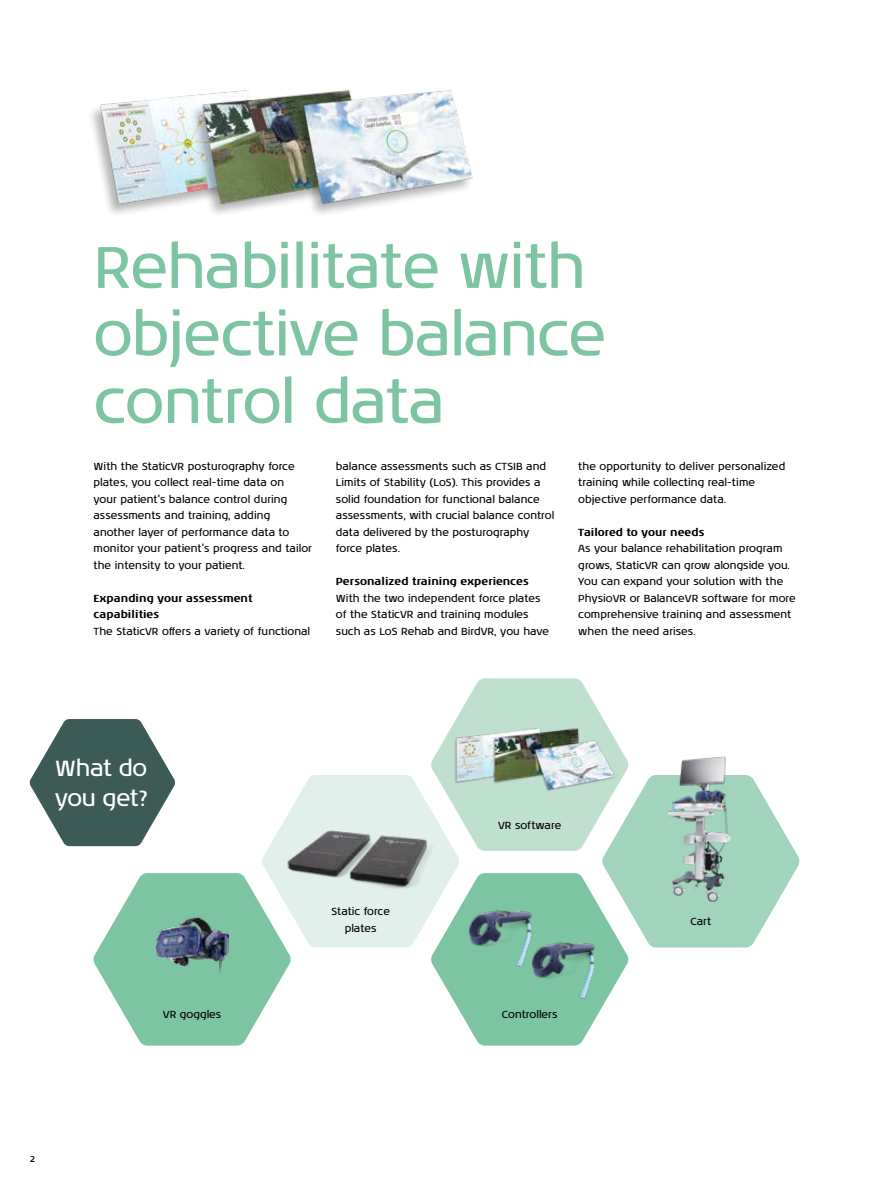
<style>
.page{position:relative;width:893px;height:1188px;background:#fff}
.page>*{position:absolute;margin:0;border:0;box-sizing:border-box;transform-origin:0 0}
.t1{font:60px/67.5px "Noa LT Pro";letter-spacing:-.02em;color:#7dc4a3}
.t2{font:22.5px/30px "Noa LT Pro";letter-spacing:-.02em;color:#fff}
.t3{font:10.5px/16.5px "Noa LT Pro";color:#000}
.t4{font:700 10.5px/16.5px "Noa LT Pro";letter-spacing:.005em;color:#000}
</style>
<div class="page">
<div style="left:87px;top:90px;width:183px;height:128px;background:#000;opacity:.3"></div>
<img style="left:93px;top:90px;width:96px;height:119px">
<div style="left:189px;top:90px;width:183px;height:128px;background:#000;opacity:.3"></div>
<img style="left:195px;top:90px;width:96px;height:119px">
<div style="left:291px;top:90px;width:183px;height:128px;background:#000;opacity:.3"></div>
<img style="left:297px;top:90px;width:177px;height:119px">
<svg style="left:30px;top:678px;width:770px;height:368px"></svg>
<img style="left:495px;top:913px;width:137px;height:92px">
<img style="left:432px;top:882px;width:138px;height:92px">
<img style="left:155px;top:908px;width:74px;height:67px">
<img style="left:395px;top:720px;width:221px;height:81px">
<img style="left:267px;top:799px;width:188px;height:126px">
<img style="left:668px;top:754px;width:66px;height:149px">
<h1 class="t1" style="left:94px;top:232px;width:514px">Rehabilitate with objective balance control data</h1>
<p class="t3" style="left:94px;top:457px;width:220px">With the StaticVR posturography force plates, you collect real-time data on<br>your patient's balance control during assessments and training, adding another layer of performance data to monitor your patient’s progress and tailor the intensity to your patient.</p>
<p class="t4" style="left:94px;top:589px;width:161px">Expanding your assessment capabilities</p>
<p class="t3" style="left:94px;top:622px;width:218px">The StaticVR offers a variety of functional</p>
<p class="t3" style="left:578px;top:457px;width:208px">the opportunity to deliver personalized training while collecting real-time objective performance data.</p>
<p class="t4" style="left:578px;top:523px;width:128px">Tailored to your needs</p>
<p class="t3" style="left:578px;top:540px;width:219px">As your balance rehabilitation program grows, StaticVR can grow alongside you.<br>You can expand your solution with the PhysioVR or BalanceVR software for more comprehensive training and assessment when the need arises.</p>
<p class="t3" style="left:336px;top:457px;width:220px">balance assessments such as CTSIB and Limits of Stability (LoS). This provides a solid foundation for functional balance assessments, with crucial balance control data delivered by the posturography force plates.</p>
<p class="t4" style="left:336px;top:572px;width:194px">Personalized training experiences</p>
<p class="t3" style="left:336px;top:589px;width:215px">With the two independent force plates of the StaticVR and training modules such as LoS Rehab and BirdVR, you have</p>
<h2 class="t2" style="left:55px;top:753px;width:95px">What do you get?</h2>
<p class="t3" style="left:163px;top:1006px;width:60px">VR goggles</p>
<p class="t3" style="left:498px;top:816px;width:65px">VR software</p>
<p class="t3" style="left:331px;top:903px;width:60px;text-align:center">Static force plates</p>
<p class="t3" style="left:690px;top:913px;width:22px">Cart</p>
<p class="t3" style="left:502px;top:1006px;width:57px">Controllers</p>
<p class="t3" style="left:30px;top:1150px;width:7px">2</p>
</div>
